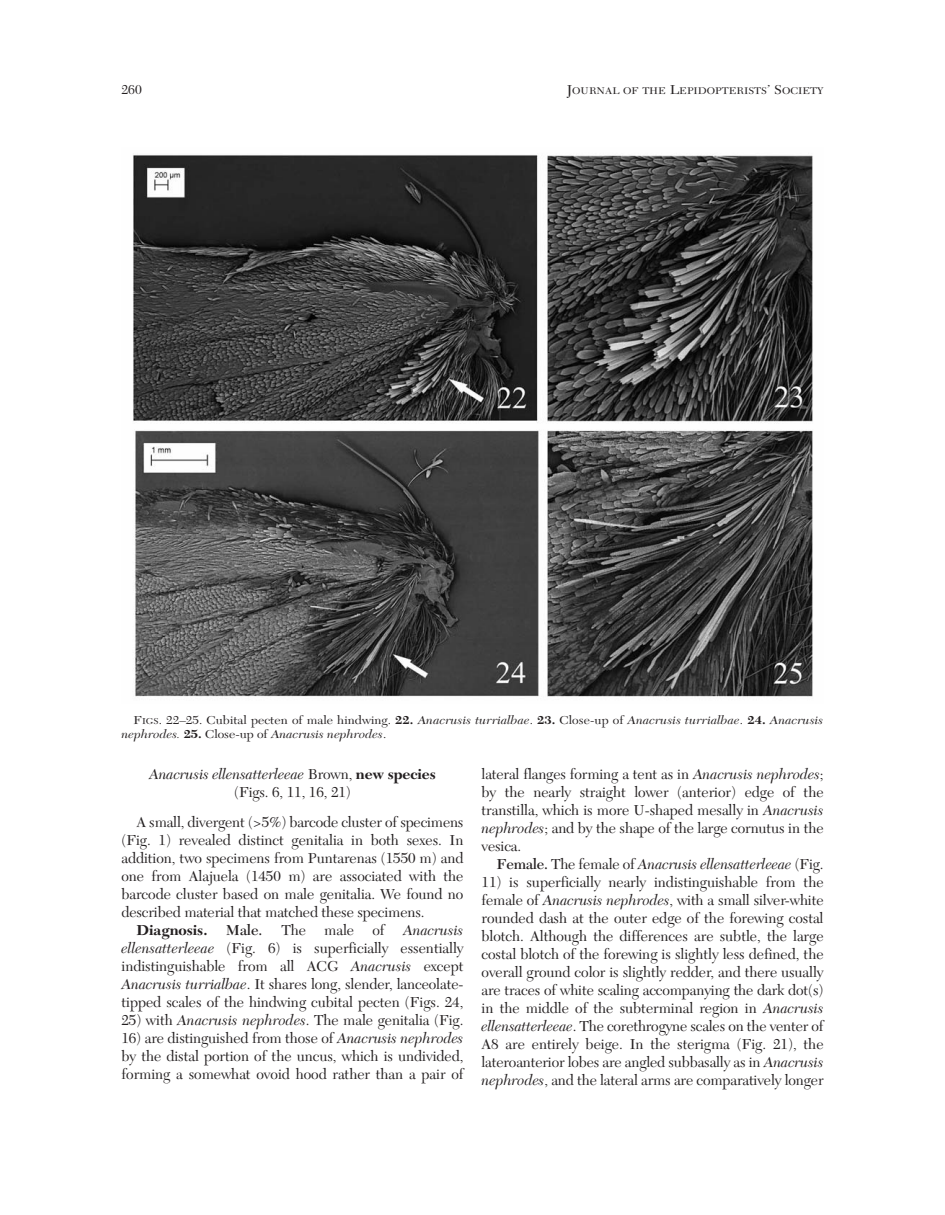
<style>
.page{position:relative;width:945px;height:1215px;background:#fff}
.page>*{position:absolute;margin:0;border:0;box-sizing:border-box;transform-origin:0 0}
.t1{font:15px/18px "New Caledonia";letter-spacing:-.005em;color:#231f20;text-align:justify}
.t2{font:italic 15px/18px "New Caledonia";letter-spacing:-.01em;color:#231f20;text-align:center}
.t3{font:700 15px "New Caledonia";letter-spacing:-.005em;color:#231f20}
.t4{font:13.5px "New Caledonia";color:#231f20}
.t5{font:italic 12px/13.5px "New Caledonia";color:#231f20;scale:1.09 1}
.t6{font:10.2px "New Caledonia";color:#231f20;scale:1.09 1}
.s1{color:#fff}
.s2{font-size:13.5px}
.s3{font-style:normal}
.s4{font-style:normal;font-size:9px}
.s5{font-weight:700;font-style:normal}
.s6{font-weight:600}
.s7{font-style:italic}
.s8{font-weight:600;font-style:normal}
</style>
<div class="page">
<img style="left:133px;top:155px;width:680px;height:542px">
<p class="t4" style="left:122px;top:84px;width:44px">260<span class="s1">260</span></p>
<p class="t6" style="left:567px;top:86px;width:237px"><span class="s2">J</span>OURNAL OF THE <span class="s2">L</span>EPIDOPTERISTS<span class="s2">’ S</span>OCIETY</p>
<p class="t5" style="left:121px;top:715px;width:646px;text-indent:12px"><span class="s3">F</span><span class="s4">IGS</span><span class="s3">. 22–25. Cubital pecten of male hindwing.</span> <span class="s5">22.</span> Anacrusis turrialbae<span class="s3">.</span> <span class="s5">23.</span> <span class="s3">Close-up of</span> Anacrusis turrialbae<span class="s3">.</span> <span class="s5">24.</span> Anacrusis nephrodes. <span class="s5">25.</span> <span class="s3">Close-up of</span> Anacrusis nephrodes<span class="s3">.</span></p>
<p class="t2" style="left:149px;top:767px;width:288px">Anacrusis ellensatterleeae <span class="s3">Brown,</span> <span class="s5">new species </span><span class="s3">(Figs. 6, 11, 16, 21)</span></p>
<p class="t1" style="left:137px;top:815px;width:329px">A small, divergent (&gt;5%) barcode cluster of specimens</p>
<p class="t1" style="left:121px;top:833px;width:344px">(Fig. 1) revealed distinct genitalia in both sexes. In</p>
<p class="t1" style="left:121px;top:851px;width:343px">addition, two specimens from Puntarenas (1550 m) and</p>
<p class="t1" style="left:121px;top:869px;width:344px">one from Alajuela (1450 m) are associated with the</p>
<p class="t1" style="left:121px;top:887px;width:344px">barcode cluster based on male genitalia. We found no</p>
<p class="t1" style="left:122px;top:905px;width:305px">described material that matched these specimens.</p>
<p class="t3" style="left:137px;top:924px;width:127px">Diagnosis. <span class="s6">Male.</span></p>
<p class="t1" style="left:122px;top:923px;width:344px;text-indent:160px">The male of <span class="s7">Anacrusis ellensatterleeae</span> (Fig. 6) is superficially essentially indistinguishable from all ACG <span class="s7">Anacrusis</span> except <span class="s7">Anacrusis turrialbae</span>. It shares long, slender, lanceolate&shy;tipped scales of the hindwing cubital pecten (Figs. 24,</p>
<p class="t1" style="left:122px;top:1013px;width:344px">25) with <span class="s7">Anacrusis nephrodes</span>. The male genitalia (Fig.</p>
<p class="t1" style="left:122px;top:1031px;width:344px">16) are distinguished from those of <span class="s7">Anacrusis nephrodes </span>by the distal portion of the uncus, which is undivided, forming a somewhat ovoid hood rather than a pair of</p>
<p class="t1" style="left:482px;top:767px;width:344px">lateral flanges forming a tent as in <span class="s7">Anacrusis nephrodes</span>; by the nearly straight lower (anterior) edge of the transtilla, which is more U-shaped mesally in <span class="s7">Anacrusis nephrodes</span>; and by the shape of the large cornutus in the vesica.</p>
<p class="t2" style="left:497px;top:857px;width:328px"><span class="s8">Female.</span> <span class="s3">The female of</span> Anacrusis ellensatterleeae <span class="s3">(Fig.</span></p>
<p class="t1" style="left:482px;top:875px;width:344px">11) is superficially nearly indistinguishable from the female of <span class="s7">Anacrusis nephrodes</span>, with a small silver-white rounded dash at the outer edge of the forewing costal blotch. Although the differences are subtle, the large costal blotch of the forewing is slightly less defined, the overall ground color is slightly redder, and there usually are traces of white scaling accompanying the dark dot(s) in the middle of the subterminal region in <span class="s7">Anacrusis ellensatterleeae</span>. The corethrogyne scales on the venter of A8 are entirely beige. In the sterigma (Fig. 21), the lateroanterior lobes are angled subbasally as in <span class="s7">Anacrusis nephrodes</span>, and the lateral arms are comparatively longer</p>
</div>
